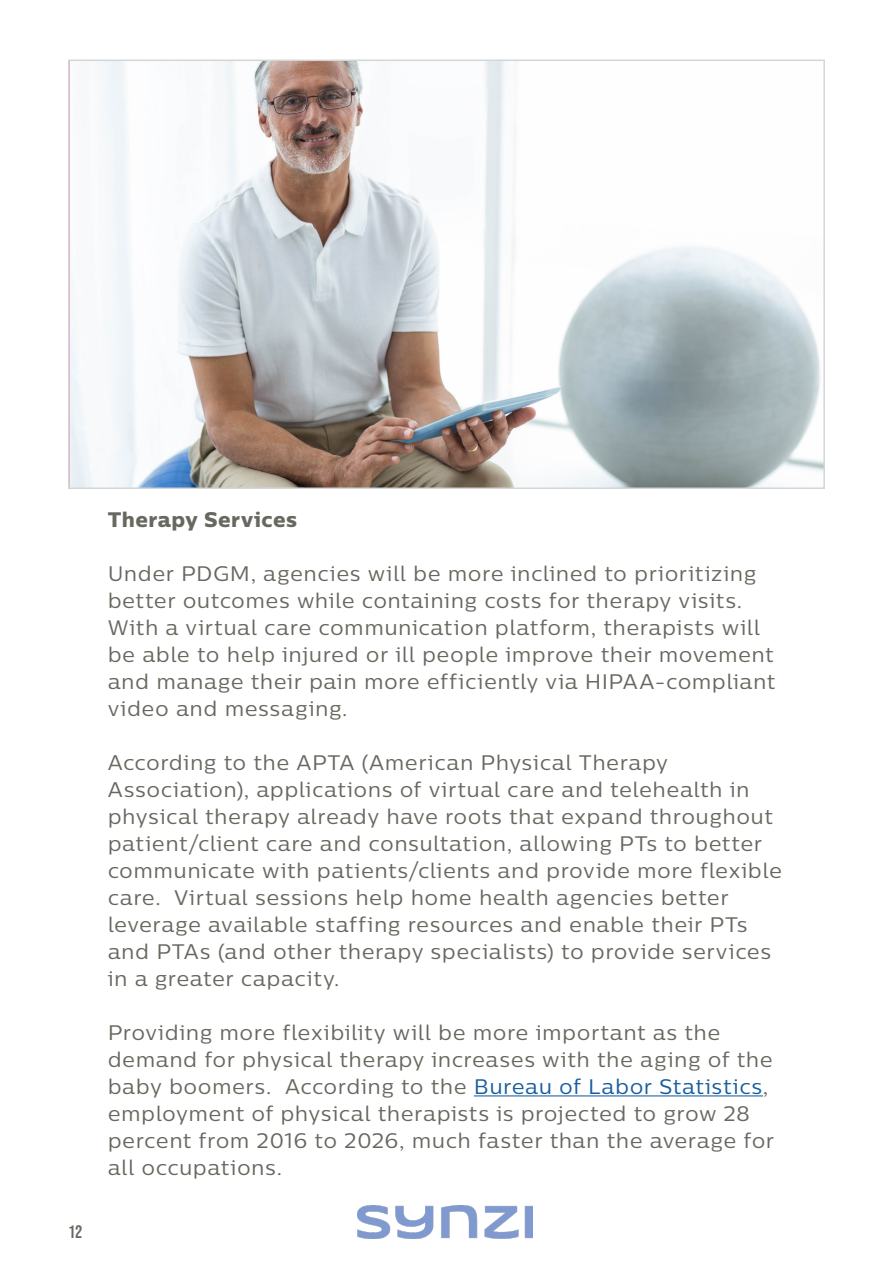
<style>
.page{position:relative;width:893px;height:1263px;background:#fff}
.page>*{position:absolute;margin:0;border:0;box-sizing:border-box;transform-origin:0 0}
.t1{font:21px/27px "Centrale Sans";letter-spacing:.02em;color:#676960}
.t2{font:21px "Centrale Sans X Bold";letter-spacing:.025em;color:#676960}
.t3{font:18px "Bebas Neue";color:#686860}
.s1{color:#175d9e}
</style>
<div class="page">
<hr style="left:474px;top:1095px;width:289px;height:1px;background:#175d9e">
<img style="left:71px;top:63px;width:751px;height:423px">
<div style="left:68px;top:60px;width:757px;height:429px;border:2px solid #d4d5d7"></div>
<img style="left:357px;top:1205px;width:176px;height:33px">
<p class="t3" style="left:68px;top:1221px;width:16px">12</p>
<p class="t2" style="left:108px;top:505px;width:191px">Therapy Services</p>
<p class="t1" style="left:108px;top:559px;width:669px">Under PDGM, agencies will be more inclined to prioritizing better outcomes while containing costs for therapy visits.<br>With a virtual care communication platform, therapists will be able to help injured or ill people improve their movement and manage their pain more efficiently via HIPAA-compliant video and messaging.</p>
<p class="t1" style="left:108px;top:748px;width:676px">According to the APTA (American Physical Therapy Association), applications of virtual care and telehealth in physical therapy already have roots that expand throughout patient/client care and consultation, allowing PTs to better communicate with patients/clients and provide more flexible care. Virtual sessions help home health agencies better leverage available staffing resources and enable their PTs and PTAs (and other therapy specialists) to provide services in a greater capacity.</p>
<p class="t1" style="left:108px;top:1018px;width:668px">Providing more flexibility will be more important as the demand for physical therapy increases with the aging of the baby boomers. According to the <span class="s1">Bureau of Labor Statistics</span>, employment of physical therapists is projected to grow 28 percent from 2016 to 2026, much faster than the average for all occupations.</p>
</div>
